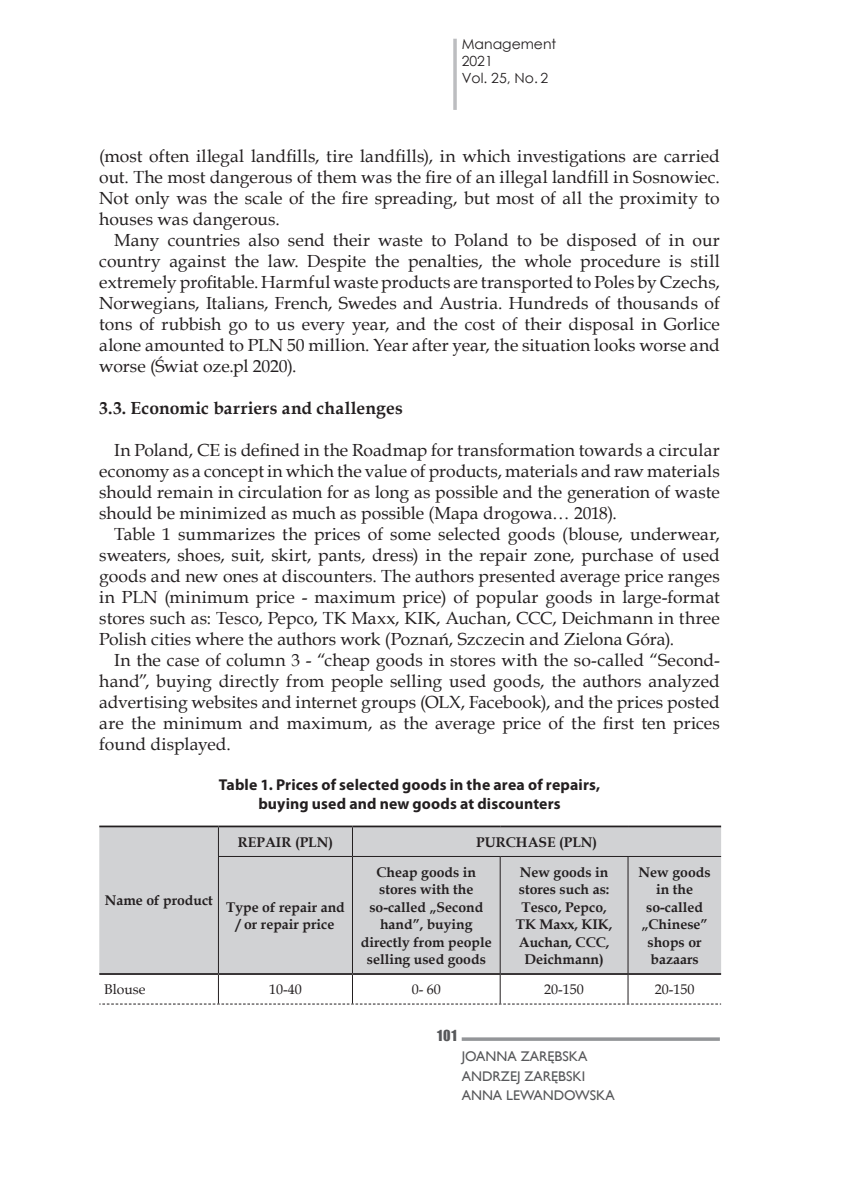
<style>
.page{position:relative;width:844px;height:1191px;background:#fff}
.page>*{position:absolute;margin:0;border:0;box-sizing:border-box;transform-origin:0 0}
.tekst_glowny{font:17.5px/21px "Book Antiqua";color:#231f20;text-align:justify}
.podtytutl{font:700 17.5px "Book Antiqua";letter-spacing:.01em;color:#231f20}
.tytul_tabeli{font:700 15.75px/18.9px "Myriad Pro";letter-spacing:.01em;color:#231f20;text-align:center}
.Normalny{font:700 14px/17.5px "Book Antiqua";color:#231f20;text-align:center}
.t1{font:14px/19.2px "Gill Sans";color:#57585a}
.Normalny-2{font:14px "Book Antiqua";color:#231f20}
.t2{font:14px/16.8px "Century Gothic";color:#231f20}
.t3{font:14px "Impact";color:#57585a}
</style>
<div class="page">
<hr style="left:453px;top:39px;width:3px;height:71px;background:#bcbdc0">
<hr style="left:461px;top:1037px;width:258px;height:3px;background:#939598">
<div style="left:99px;top:827px;width:622px;height:146px;background:#d1d2d4"></div>
<svg style="left:218px;top:827px;width:1px;height:29px"></svg>
<svg style="left:352px;top:827px;width:1px;height:29px"></svg>
<hr style="left:218px;top:856px;width:134px;height:1px;background:#231f20">
<hr style="left:218px;top:857px;width:1px;height:116px;background:#231f20">
<hr style="left:352px;top:856px;width:148px;height:1px;background:#231f20">
<hr style="left:352px;top:857px;width:1px;height:116px;background:#231f20">
<hr style="left:500px;top:856px;width:128px;height:1px;background:#231f20">
<hr style="left:499px;top:857px;width:1px;height:116px;background:#231f20">
<hr style="left:628px;top:856px;width:93px;height:1px;background:#231f20">
<hr style="left:627px;top:857px;width:1px;height:116px;background:#231f20">
<hr style="left:99px;top:825px;width:119px;height:2px;background:#231f20">
<hr style="left:99px;top:973px;width:119px;height:2px;background:#231f20">
<hr style="left:218px;top:825px;width:134px;height:2px;background:#231f20">
<hr style="left:352px;top:825px;width:148px;height:2px;background:#231f20">
<hr style="left:500px;top:825px;width:128px;height:2px;background:#231f20">
<hr style="left:628px;top:825px;width:93px;height:2px;background:#231f20">
<hr style="left:218px;top:973px;width:134px;height:2px;background:#231f20">
<hr style="left:352px;top:973px;width:148px;height:2px;background:#231f20">
<hr style="left:500px;top:973px;width:128px;height:2px;background:#231f20">
<hr style="left:628px;top:973px;width:93px;height:2px;background:#231f20">
<svg style="left:99px;top:975px;width:622px;height:29px"></svg>
<p class="t2" style="left:461px;top:36px;width:96px">Management<br>2021<br>Vol. 25, No. 2</p>
<p class="tekst_glowny" style="left:99px;top:145px;width:622px">(most often illegal landfills, tire landfills), in which investigations are carried out. The most dangerous of them was the fire of an illegal landfill in Sosnowiec.<br>Not only was the scale of the fire spreading, but most of all the proximity to houses was dangerous.</p>
<p class="tekst_glowny" style="left:99px;top:229px;width:622px;text-indent:15px">Many countries also send their waste to Poland to be disposed of in our country against the law. Despite the penalties, the whole procedure is still extremely profitable. Harmful waste products are transported to Poles by Czechs, Norwegians, Italians, French, Swedes and Austria. Hundreds of thousands of tons of rubbish go to us every year, and the cost of their disposal in Gorlice alone amounted to PLN 50 million. Year after year, the situation looks worse and worse (Świat oze.pl 2020).</p>
<p class="podtytutl" style="left:99px;top:396px;width:305px">3.3. Economic barriers and challenges</p>
<p class="tekst_glowny" style="left:99px;top:439px;width:622px;text-indent:15px">In Poland, CE is defined in the Roadmap for transformation towards a circular economy as a concept in which the value of products, materials and raw materials should remain in circulation for as long as possible and the generation of waste should be minimized as much as possible (Mapa drogowa… 2018).</p>
<p class="tekst_glowny" style="left:99px;top:523px;width:622px;text-indent:15px">Table 1 summarizes the prices of some selected goods (blouse, underwear, sweaters, shoes, suit, skirt, pants, dress) in the repair zone, purchase of used goods and new ones at discounters. The authors presented average price ranges in PLN (minimum price - maximum price) of popular goods in large-format stores such as: Tesco, Pepco, TK Maxx, KIK, Auchan, CCC, Deichmann in three Polish cities where the authors work (Poznań, Szczecin and Zielona Góra).</p>
<p class="tekst_glowny" style="left:99px;top:649px;width:622px;text-indent:15px">In the case of column 3 - “cheap goods in stores with the so-called “Second&shy;hand”, buying directly from people selling used goods, the authors analyzed advertising websites and internet groups (OLX, Facebook), and the prices posted are the minimum and maximum, as the average price of the first ten prices found displayed.</p>
<p class="tytul_tabeli" style="left:219px;top:774px;width:383px">Table 1. Prices of selected goods in the area of repairs, buying used and new goods at discounters</p>
<p class="Normalny" style="left:105px;top:891px;width:110px">Name of product</p>
<p class="Normalny" style="left:238px;top:833px;width:97px">REPAIR (PLN)</p>
<p class="Normalny" style="left:476px;top:833px;width:122px">PURCHASE (PLN)</p>
<p class="Normalny" style="left:226px;top:898px;width:120px">Type of repair and / or repair price</p>
<p class="Normalny" style="left:361px;top:863px;width:132px">Cheap goods in stores with the so-called „Second hand”, buying directly from people selling used goods</p>
<p class="Normalny" style="left:515px;top:863px;width:98px">New goods in stores such as:<br>Tesco, Pepco,<br>TK Maxx, KIK,<br>Auchan, CCC,<br>Deichmann)</p>
<p class="Normalny" style="left:638px;top:863px;width:73px">New goods in the so-called „Chinese” shops or bazaars</p>
<p class="Normalny-2" style="left:104px;top:979px;width:43px">Blouse</p>
<p class="Normalny-2" style="left:269px;top:979px;width:34px">10-40</p>
<p class="Normalny-2" style="left:411px;top:979px;width:31px">0- 60</p>
<p class="Normalny-2" style="left:544px;top:979px;width:41px">20-150</p>
<p class="Normalny-2" style="left:654px;top:979px;width:41px">20-150</p>
<p class="t3" style="left:437px;top:1024px;width:21px">101</p>
<p class="t1" style="left:461px;top:1047px;width:155px">JOANNA ZARĘBSKA<br>ANDRZEJ ZARĘBSKI<br>ANNA LEWANDOWSKA</p>
</div>
